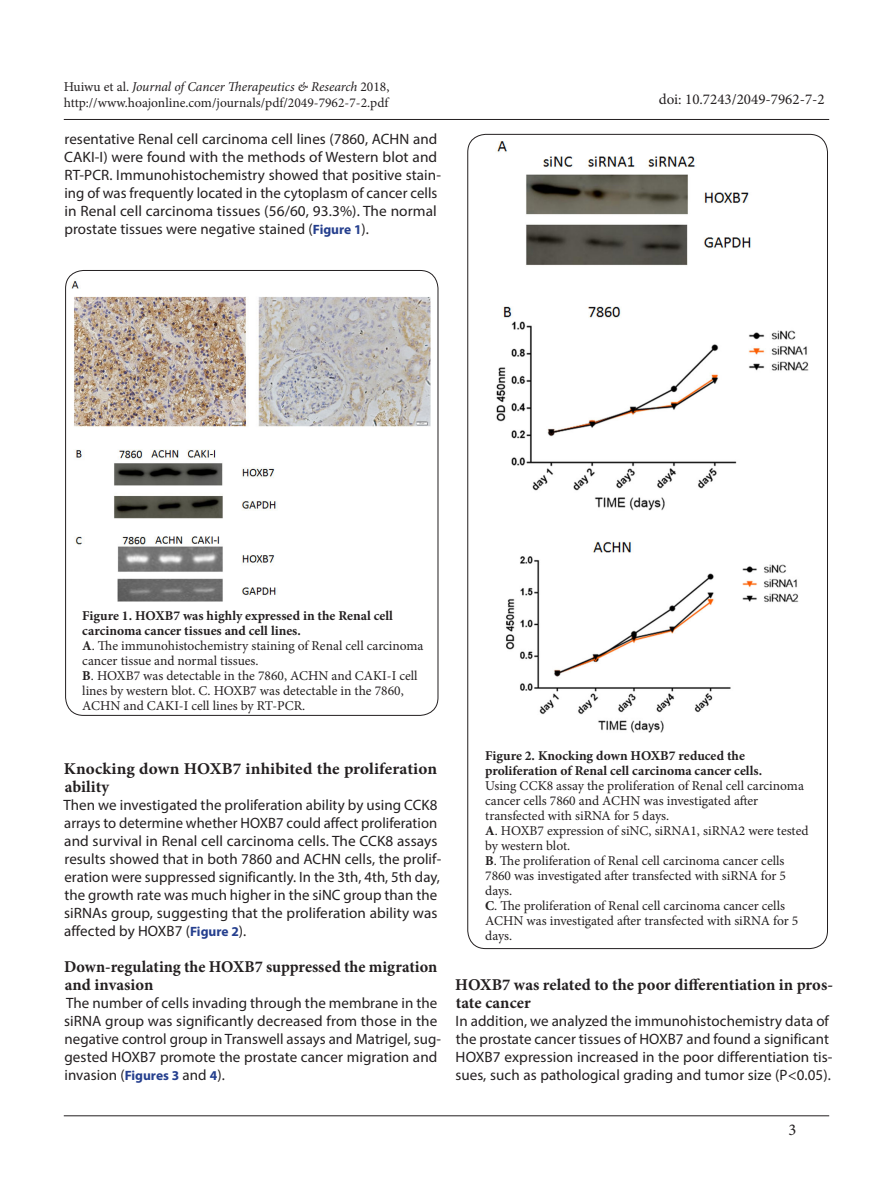
<style>
.page{position:relative;width:893px;height:1191px;background:#fff}
.page>*{position:absolute;margin:0;border:0;box-sizing:border-box;transform-origin:0 0}
.t1{font:700 16.5px/18px "Minion Pro";color:#231f20}
.t2{font:700 16.5px/18px "Minion Pro";color:#231f20;scale:1.04 1}
.t3{font:16.5px "Minion Pro";color:#231f20}
.t4{font:15px/18px "Myriad Pro";letter-spacing:.005em;color:#231f20}
.t5{font:15px "Minion Pro";color:#231f20}
.t6{font:13.5px/15px "Minion Pro";color:#231f20}
.t7{font:700 13.5px/15px "Minion Pro";color:#231f20}
.s1{font-style:italic}
.s2{font-weight:700;font-size:13.5px;color:#253f8e}
.s3{font-weight:700}
</style>
<div class="page">
<hr style="left:64px;top:119px;width:765px;height:1px;background:#231f20">
<hr style="left:64px;top:1115px;width:765px;height:1px;background:#231f20">
<img style="left:71px;top:280px;width:359px;height:322px">
<img style="left:496px;top:141px;width:313px;height:592px">
<p class="t6" style="left:64px;top:78px;width:327px;line-height:16.2px">Huiwu et al. <span class="s1">Journal of Cancer Therapeutics &amp; Research</span> 2018, http://www.hoajonline.com/journals/pdf/2049-7962-7-2.pdf</p>
<p class="t4" style="left:64px;top:130px;width:379px">resentative Renal cell carcinoma cell lines (7860, ACHN and CAKI-I) were found with the methods of Western blot and RT-PCR. Immunohistochemistry showed that positive stain&shy;ing of was frequently located in the cytoplasm of cancer cells in Renal cell carcinoma tissues (56/60, 93.3%). The normal prostate tissues were negative stained (<span class="s2">Figure 1</span>).</p>
<p class="t5" style="left:659px;top:89px;width:167px">doi: 10.7243/2049-7962-7-2</p>
<p class="t6" style="left:82px;top:608px;width:343px"><span class="s3">Figure 1. HOXB7 was highly expressed in the Renal cell carcinoma cancer tissues and cell lines.<br>A</span>. The immunohistochemistry staining of Renal cell carcinoma cancer tissue and normal tissues.<br><span class="s3">B</span>. HOXB7 was detectable in the 7860, ACHN and CAKI-I cell lines by western blot. C. HOXB7 was detectable in the 7860, ACHN and CAKI-I cell lines by RT-PCR.</p>
<p class="t2" style="left:64px;top:760px;width:360px">Knocking down HOXB7 inhibited the proliferation ability</p>
<p class="t4" style="left:63px;top:796px;width:379px">Then we investigated the proliferation ability by using CCK8 arrays to determine whether HOXB7 could affect proliferation and survival in Renal cell carcinoma cells. The CCK8 assays results showed that in both 7860 and ACHN cells, the prolif&shy;eration were suppressed significantly. In the 3th, 4th, 5th day, the growth rate was much higher in the siNC group than the siRNAs group, suggesting that the proliferation ability was affected by HOXB7 (<span class="s2">Figure 2</span>).</p>
<p class="t1" style="left:64px;top:958px;width:375px">Down-regulating the HOXB7 suppressed the migration and invasion</p>
<p class="t4" style="left:64px;top:994px;width:378px">The number of cells invading through the membrane in the siRNA group was significantly decreased from those in the negative control group in Transwell assays and Matrigel, sug&shy;gested HOXB7 promote the prostate cancer migration and invasion (<span class="s2">Figures 3</span> and <span class="s2">4</span>).</p>
<p class="t7" style="left:485px;top:748px;width:278px">Figure 2. Knocking down HOXB7 reduced the proliferation of Renal cell carcinoma cancer cells.</p>
<p class="t6" style="left:485px;top:778px;width:325px">Using CCK8 assay the proliferation of Renal cell carcinoma cancer cells 7860 and ACHN was investigated after transfected with siRNA for 5 days.<br><span class="s3">A</span>. HOXB7 expression of siNC, siRNA1, siRNA2 were tested by western blot.<br><span class="s3">B</span>. The proliferation of Renal cell carcinoma cancer cells 7860 was investigated after transfected with siRNA for 5 days.<br><span class="s3">C</span>. The proliferation of Renal cell carcinoma cancer cells ACHN was investigated after transfected with siRNA for 5 days.</p>
<p class="t1" style="left:455px;top:976px;width:379px">HOXB7 was related to the poor differentiation in pros&shy;tate cancer</p>
<p class="t4" style="left:455px;top:1012px;width:379px">In addition, we analyzed the immunohistochemistry data of the prostate cancer tissues of HOXB7 and found a significant HOXB7 expression increased in the poor differentiation tis&shy;sues, such as pathological grading and tumor size (P&lt;0.05).</p>
<p class="t3" style="left:789px;top:1118px;width:9px">3</p>
</div>
